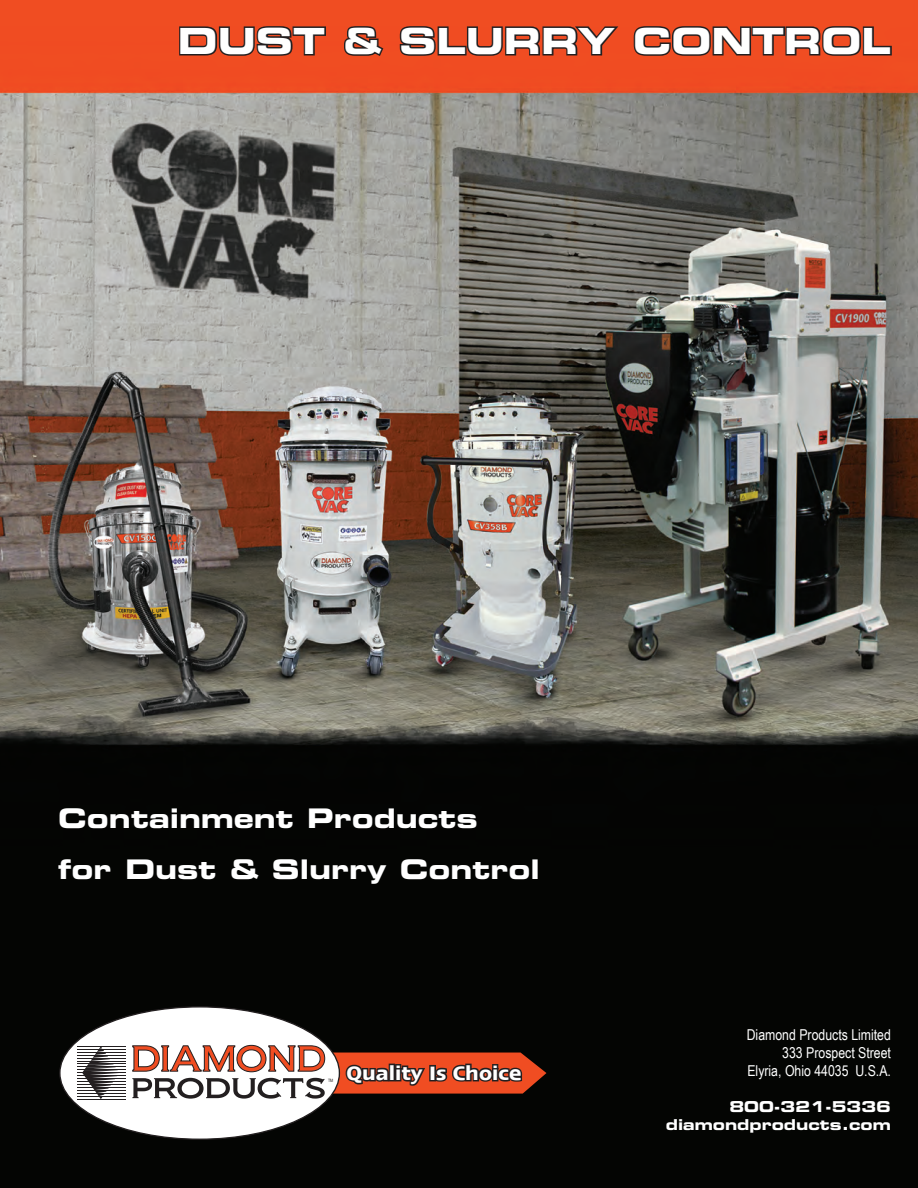
<style>
.page{position:relative;width:918px;height:1188px;background:#fff}
.page>*{position:absolute;margin:0;border:0;box-sizing:border-box;transform-origin:0 0}
.t1{font:36px "Eurostile LT Std Bold Ex 2";color:#fff}
.t2{font:27px "Eurostile LT Std Bold Ex 2";color:#fff}
.t3{font:600 22.5px "Linotype Ergo";color:#fff}
.t4{font:15px "Arial Narrow";color:#fff}
.t5{font:15px "Eurostile LT Std Bold Ex 2";color:#fff}
.t6{font:4.5px "Arial Narrow";color:#231f20}
</style>
<div class="page">
<img style="left:0;top:0;width:918px;height:1188px">
<svg style="left:178px;top:25px;width:150px;height:32px;background:#9e3921"></svg>
<svg style="left:342px;top:25px;width:43px;height:33px"></svg>
<svg style="left:398px;top:25px;width:224px;height:32px;background:#a13a21"></svg>
<svg style="left:632px;top:25px;width:261px;height:32px;background:#a03a21"></svg>
<div style="left:60px;top:1007px;width:279px;height:132px;background:#fff;border-radius:50%"></div>
<hr style="left:77px;top:1046px;width:48px;height:1px;background:#231f20">
<hr style="left:77px;top:1049px;width:48px;height:1px;background:#231f20">
<hr style="left:77px;top:1099px;width:48px;height:1px;background:#231f20">
<hr style="left:77px;top:1052px;width:48px;height:1px;background:#231f20">
<hr style="left:77px;top:1055px;width:48px;height:1px;background:#231f20">
<hr style="left:77px;top:1058px;width:48px;height:1px;background:#231f20">
<hr style="left:77px;top:1061px;width:48px;height:1px;background:#231f20">
<hr style="left:77px;top:1064px;width:48px;height:1px;background:#231f20">
<hr style="left:77px;top:1066px;width:48px;height:1px;background:#231f20">
<hr style="left:77px;top:1069px;width:48px;height:1px;background:#231f20">
<hr style="left:77px;top:1072px;width:48px;height:1px;background:#231f20">
<hr style="left:77px;top:1075px;width:48px;height:1px;background:#231f20">
<hr style="left:77px;top:1078px;width:48px;height:1px;background:#231f20">
<hr style="left:77px;top:1081px;width:48px;height:1px;background:#231f20">
<hr style="left:77px;top:1084px;width:48px;height:1px;background:#231f20">
<hr style="left:77px;top:1087px;width:48px;height:1px;background:#231f20">
<hr style="left:77px;top:1090px;width:48px;height:1px;background:#231f20">
<hr style="left:77px;top:1093px;width:48px;height:1px;background:#231f20">
<hr style="left:77px;top:1096px;width:48px;height:1px;background:#231f20">
<svg style="left:82px;top:1047px;width:37px;height:52px"></svg>
<svg style="left:132px;top:1044px;width:414px;height:55px"></svg>
<p class="t1" style="left:178px;top:16px;width:715px">DUST &amp; SLURRY CONTROL</p>
<p class="t2" style="left:58px;top:799px;width:421px">Containment Products</p>
<p class="t2" style="left:58px;top:850px;width:483px">for Dust &amp; Slurry Control</p>
<p class="t6" style="left:328px;top:1077px;width:7px">TM</p>
<p class="t3" style="left:346px;top:1061px;width:177px">Quality Is Choice</p>
<p class="t4" style="left:747px;top:1024px;width:146px">Diamond Products Limited</p>
<p class="t4" style="left:782px;top:1042px;width:110px">333 Prospect Street</p>
<p class="t4" style="left:747px;top:1060px;width:145px">Elyria, Ohio 44035 U.S.A.</p>
<p class="t5" style="left:729px;top:1096px;width:163px">800-321-5336</p>
<p class="t5" style="left:666px;top:1114px;width:227px">diamondproducts.com</p>
</div>
